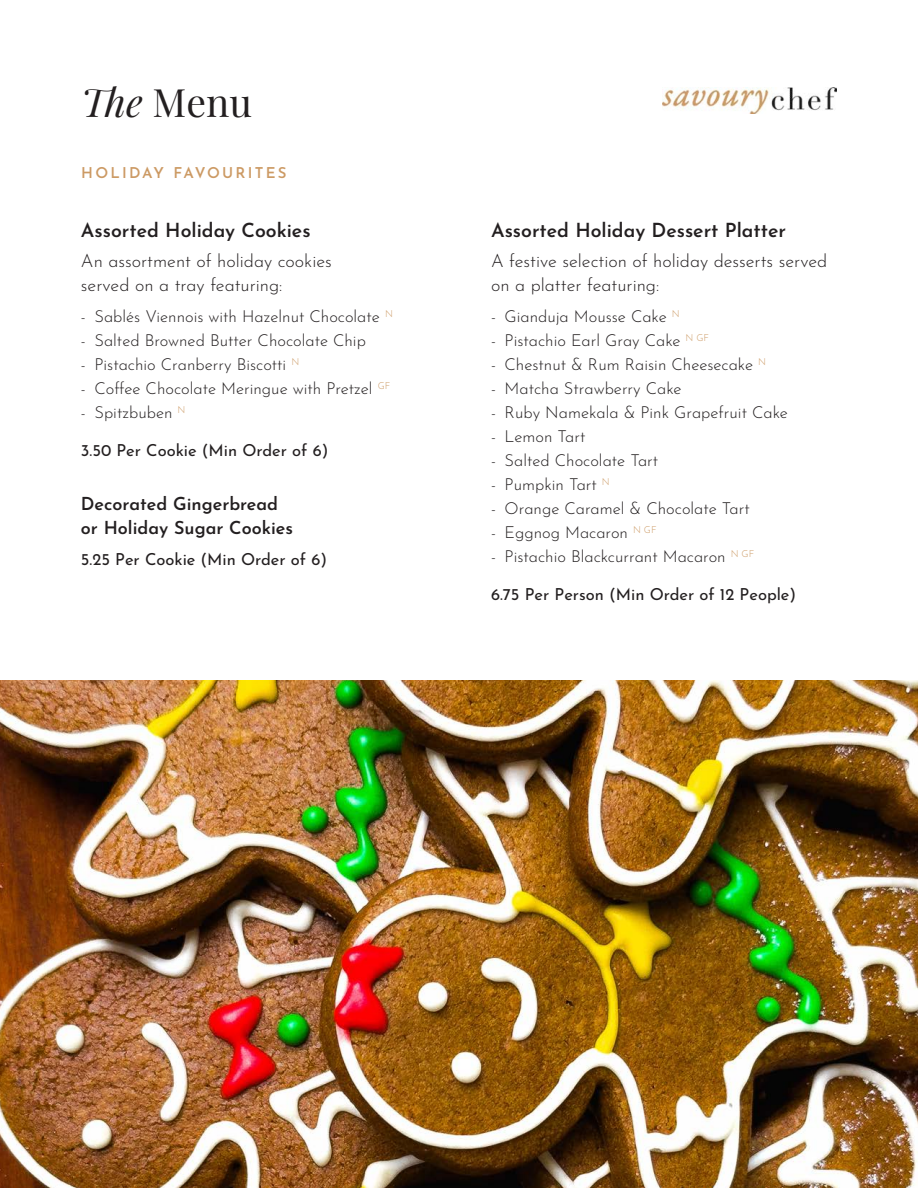
<style>
.page{position:relative;width:918px;height:1188px;background:#fff}
.page>*{position:absolute;margin:0;border:0;box-sizing:border-box;transform-origin:0 0}
.t1{font:39px "Playfair Display";color:#231f20}
.Menu_Item_Title{font:600 19.5px "Josefin Sans";color:#231f20}
.Description_Text{font:300 18px/24px "Josefin Sans";color:#231f20}
.Description_Text-2{font:600 18px/24px "Josefin Sans";color:#231f20}
.t2{font:300 16.5px "Josefin Sans";color:#231f20}
.Description_Text-3{font:16.5px "Josefin Sans";color:#231f20}
.Menu_Text{font:600 15px "Josefin Sans";letter-spacing:.15em;color:#cc9a64}
.s1{font-style:italic}
</style>
<div class="page">
<img style="left:663px;top:87px;width:174px;height:27px">
<img style="left:0;top:680px;width:918px;height:508px">
<p class="t1" style="left:81px;top:72px;width:172px"><span class="s1">The</span> Menu</p>
<p class="Menu_Text" style="left:81px;top:159px;width:207px">HOLIDAY FAVOURITES</p>
<p class="Menu_Item_Title" style="left:81px;top:213px;width:231px">Assorted Holiday Cookies</p>
<p class="Description_Text" style="left:81px;top:247px;width:252px">An assortment of holiday cookies served on a tray featuring:</p>
<p class="t2" style="left:81px;top:303px;width:313px">- Sablés Viennois with Hazelnut Chocolate <sup>N</sup></p>
<p class="t2" style="left:81px;top:327px;width:287px">- Salted Browned Butter Chocolate Chip</p>
<p class="t2" style="left:81px;top:351px;width:220px">- Pistachio Cranberry Biscotti <sup>N</sup></p>
<p class="t2" style="left:81px;top:375px;width:311px">- Coffee Chocolate Meringue with Pretzel <sup>GF</sup></p>
<p class="t2" style="left:81px;top:399px;width:106px">- Spitzbuben <sup>N</sup></p>
<p class="Description_Text-3" style="left:81px;top:436px;width:249px">3.50 Per Cookie (Min Order of 6)</p>
<p class="Description_Text-2" style="left:81px;top:490px;width:214px">Decorated Gingerbread or Holiday Sugar Cookies</p>
<p class="Description_Text-3" style="left:81px;top:546px;width:248px">5.25 Per Cookie (Min Order of 6)</p>
<p class="Menu_Item_Title" style="left:491px;top:213px;width:297px">Assorted Holiday Dessert Platter</p>
<p class="Description_Text" style="left:491px;top:247px;width:338px">A festive selection of holiday desserts served on a platter featuring:</p>
<p class="t2" style="left:491px;top:303px;width:190px">- Gianduja Mousse Cake <sup>N</sup></p>
<p class="t2" style="left:491px;top:327px;width:220px">- Pistachio Earl Gray Cake <sup>N</sup> <sup>GF</sup></p>
<p class="t2" style="left:491px;top:351px;width:276px">- Chestnut &amp; Rum Raisin Cheesecake <sup>N</sup></p>
<p class="t2" style="left:491px;top:375px;width:192px">- Matcha Strawberry Cake</p>
<p class="t2" style="left:491px;top:399px;width:298px">- Ruby Namekala &amp; Pink Grapefruit Cake</p>
<p class="t2" style="left:491px;top:423px;width:96px">- Lemon Tart</p>
<p class="t2" style="left:491px;top:447px;width:169px">- Salted Chocolate Tart</p>
<p class="t2" style="left:491px;top:471px;width:120px">- Pumpkin Tart <sup>N</sup></p>
<p class="t2" style="left:491px;top:495px;width:260px">- Orange Caramel &amp; Chocolate Tart</p>
<p class="t2" style="left:491px;top:519px;width:167px">- Eggnog Macaron <sup>N</sup> <sup>GF</sup></p>
<p class="t2" style="left:491px;top:543px;width:265px">- Pistachio Blackcurrant Macaron <sup>N</sup> <sup>GF</sup></p>
<p class="Description_Text-3" style="left:491px;top:580px;width:307px">6.75 Per Person (Min Order of 12 People)</p>
</div>
